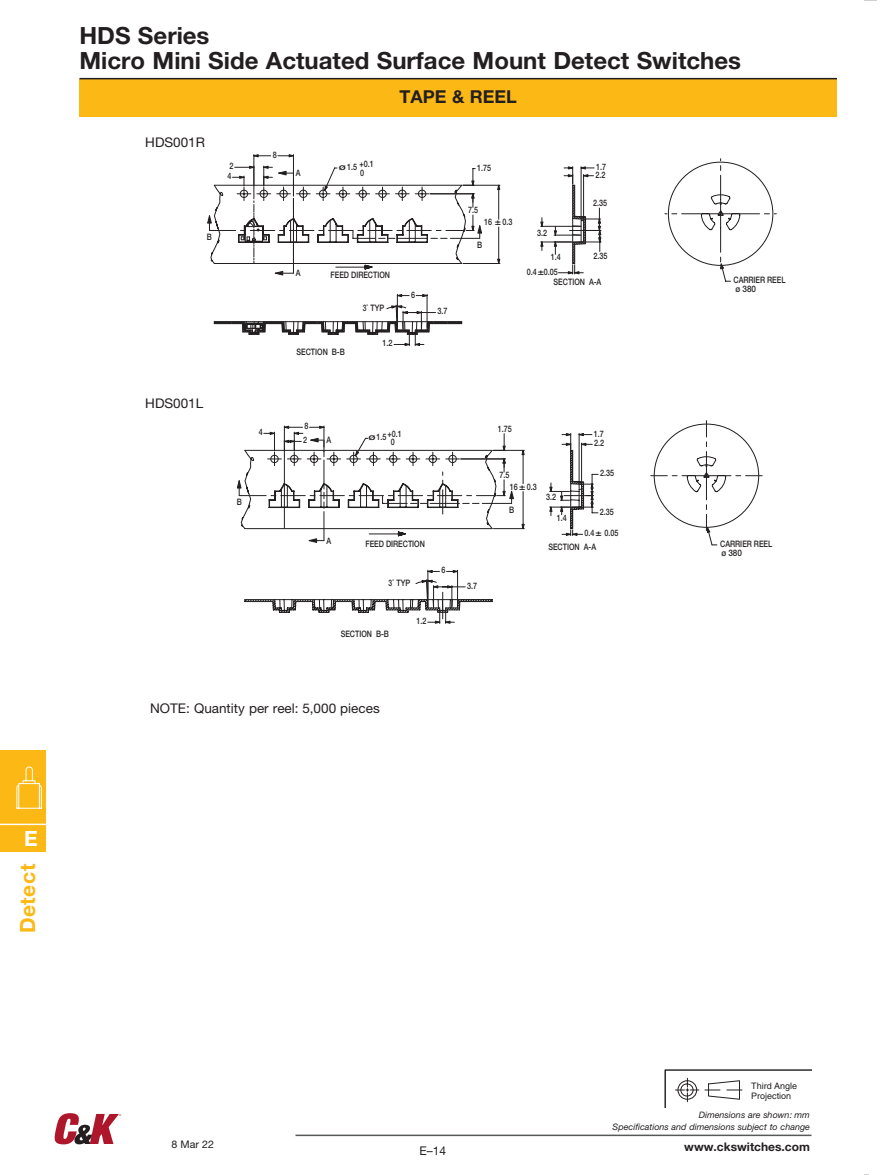
<style>
.page{position:relative;width:891px;height:1175px;background:#fff}
.page>*{position:absolute;margin:0;border:0;box-sizing:border-box;transform-origin:0 0}
.Page_head_right{font:700 23.7px "Helvetica Neue LT Std";color:#231f20}
.t1{font:700 21px "Helvetica Neue";letter-spacing:.03em;color:#fcb814}
.t2{font:700 21px "Helvetica Neue";color:#fff}
.Category_head_-_blk{font:700 17.85px "Helvetica Neue LT Std";color:#231f20}
.Main_tbody{font:13.35px "Helvetica Neue LT Std";color:#231f20}
.Main_img_caption{font:13.35px "Helvetica Neue LT Std";color:#231f20}
.t3{font:12px "Helvetica Neue LT Std";color:#231f20}
.t4{font:700 11.85px "Helvetica Neue LT Std";color:#231f20}
.footer-url{font:10.5px "Helvetica Neue LT Std";color:#231f20}
.t5{font:500 8.85px/7.8px "Helvetica Neue";color:#231f21;scale:.81 1}
.t6{font:500 8.85px "Helvetica Neue";color:#221f21;scale:.81 1}
.t7{font:italic 8.85px/11.9px "Helvetica Neue LT Std";color:#231f20;text-align:right}
.t8{font:8.85px/10.6px "Helvetica";color:#231f20}
.t9{font:500 8.85px/7.4px "Helvetica Neue";color:#231f21;scale:1.35 1}
.t10{font:500 8.85px "Helvetica Neue";color:#221f21;scale:1.35 1}
.t11{font:500 8.85px "Helvetica Neue";color:#231f21;scale:.74 1}
.t12{font:500 8.85px "Helvetica Neue";color:#221f21;scale:.74 1}
</style>
<div class="page">
<div style="left:0;top:750px;width:46px;height:102px;background:#fcb814"></div>
<hr style="left:0;top:823px;width:46px;height:2px;background:#fff">
<svg style="left:16px;top:766px;width:26px;height:43px"></svg>
<svg style="left:864px;top:0;width:13px;height:1px"></svg>
<hr style="left:296px;top:1134px;width:516px;height:2px;background:#57585a">
<svg style="left:55px;top:1113px;width:66px;height:31px"></svg>
<div style="left:80px;top:80px;width:757px;height:37px;background:#fcb814"></div>
<svg style="left:207px;top:154px;width:395px;height:192px"></svg>
<svg style="left:208px;top:177px;width:380px;height:157px"></svg>
<svg style="left:665px;top:159px;width:111px;height:123px"></svg>
<svg style="left:236px;top:425px;width:363px;height:199px"></svg>
<svg style="left:238px;top:442px;width:348px;height:171px"></svg>
<svg style="left:651px;top:420px;width:111px;height:126px"></svg>
<div style="left:144px;top:136px;width:69px;height:23px;background:#fff"></div>
<hr style="left:80px;top:78px;width:757px;height:1px;background:#231f20">
<svg style="left:664px;top:1069px;width:148px;height:38px"></svg>
<p class="Page_head_right" style="left:80px;top:21px;width:132px">HDS Series</p>
<p class="Page_head_right" style="left:80px;top:46px;width:663px">Micro Mini Side Actuated Surface Mount Detect Switches</p>
<p class="Main_img_caption" style="left:145px;top:135px;width:61px">HDS001R</p>
<p class="t5" style="left:207px;top:233px;width:8px">B</p>
<p class="t5" style="left:273px;top:151px;width:6px">8</p>
<p class="Category_head_-_blk" style="left:400px;top:85px;width:119px">TAPE &amp; REEL</p>
<p class="t9" style="left:360px;top:162px;width:12px;text-indent:-21px">ø1.5 +0.1<br>0</p>
<p class="t5" style="left:595px;top:163px;width:15px">1.7<br>2.2</p>
<p class="t5" style="left:230px;top:162px;width:6px">2</p>
<p class="t5" style="left:477px;top:163px;width:19px">1.75</p>
<p class="t5" style="left:227px;top:172px;width:6px">4</p>
<p class="t5" style="left:296px;top:169px;width:7px">A</p>
<p class="t5" style="left:296px;top:269px;width:7px">A</p>
<p class="t5" style="left:331px;top:271px;width:75px">FEED DIRECTION</p>
<p class="t11" style="left:363px;top:302px;width:31px">3˚ TYP</p>
<p class="t5" style="left:297px;top:348px;width:61px">SECTION B-B</p>
<p class="t5" style="left:383px;top:339px;width:14px">1.2</p>
<p class="t5" style="left:411px;top:290px;width:6px">6</p>
<p class="t5" style="left:438px;top:307px;width:14px">3.7</p>
<p class="t5" style="left:468px;top:206px;width:14px">7.5</p>
<p class="t5" style="left:484px;top:218px;width:37px">16 ±0.3</p>
<p class="t5" style="left:477px;top:240px;width:8px">B</p>
<p class="t5" style="left:537px;top:229px;width:14px">3.2</p>
<p class="t5" style="left:593px;top:199px;width:19px">2.35</p>
<p class="t5" style="left:551px;top:253px;width:14px">1.4</p>
<p class="t5" style="left:594px;top:252px;width:19px">2.35</p>
<p class="t5" style="left:527px;top:267px;width:40px">0.4±0.05</p>
<p class="t5" style="left:554px;top:277px;width:60px">SECTION A-A</p>
<p class="t5" style="left:734px;top:276px;width:66px;line-height:8.7px">CARRIER REEL ø 380</p>
<p class="Main_img_caption" style="left:145px;top:395px;width:60px">HDS001L</p>
<p class="t6" style="left:259px;top:427px;width:6px">4</p>
<p class="t6" style="left:237px;top:496px;width:8px">B</p>
<p class="t6" style="left:304px;top:421px;width:6px">8</p>
<p class="t6" style="left:303px;top:435px;width:6px">2</p>
<p class="t10" style="left:368px;top:430px;width:26px">ø1.5+0.1</p>
<p class="t6" style="left:326px;top:435px;width:7px">A</p>
<p class="t6" style="left:391px;top:436px;width:6px">0</p>
<p class="t6" style="left:498px;top:423px;width:19px">1.75</p>
<p class="t6" style="left:594px;top:428px;width:14px">1.7</p>
<p class="t6" style="left:594px;top:438px;width:14px">2.2</p>
<p class="t6" style="left:499px;top:469px;width:14px">7.5</p>
<p class="t6" style="left:600px;top:468px;width:19px">2.35</p>
<p class="t6" style="left:510px;top:481px;width:35px">16 ±0.3</p>
<p class="t6" style="left:546px;top:491px;width:14px">3.2</p>
<p class="t6" style="left:509px;top:504px;width:8px">B</p>
<p class="t6" style="left:557px;top:512px;width:14px">1.4</p>
<p class="t6" style="left:600px;top:506px;width:19px">2.35</p>
<p class="t6" style="left:326px;top:535px;width:7px">A</p>
<p class="t6" style="left:585px;top:528px;width:43px">0.4± 0.05</p>
<p class="t6" style="left:365px;top:538px;width:75px">FEED DIRECTION</p>
<p class="t6" style="left:548px;top:541px;width:60px">SECTION A-A</p>
<p class="t12" style="left:389px;top:577px;width:31px">3˚ TYP</p>
<p class="t6" style="left:441px;top:565px;width:6px">6</p>
<p class="t6" style="left:467px;top:580px;width:14px">3.7</p>
<p class="t6" style="left:341px;top:628px;width:61px">SECTION B-B</p>
<p class="t6" style="left:416px;top:615px;width:14px">1.2</p>
<p class="t5" style="left:720px;top:539px;width:66px;line-height:9.4px">CARRIER REEL ø 380</p>
<p class="Main_tbody" style="left:150px;top:700px;width:231px">NOTE: Quantity per reel: 5,000 pieces</p>
<h2 class="t2" style="left:24px;top:825px;width:15px">E</h2>
<h2 class="t1" style="left:15px;top:933px;width:71px;rotate:-90deg">Detect</h2>
<p class="footer-url" style="left:171px;top:1138px;width:44px">8 Mar 22</p>
<h3 class="t3" style="left:419px;top:1143px;width:28px">E–14</h3>
<p class="t8" style="left:751px;top:1080px;width:47px">Third Angle<br>Projection</p>
<p class="t7" style="left:613px;top:1108px;width:199px">Dimensions are shown: mm<br>Specifications and dimensions subject to change</p>
<h3 class="t4" style="left:684px;top:1139px;width:127px">www.ckswitches.com</h3>
</div>
